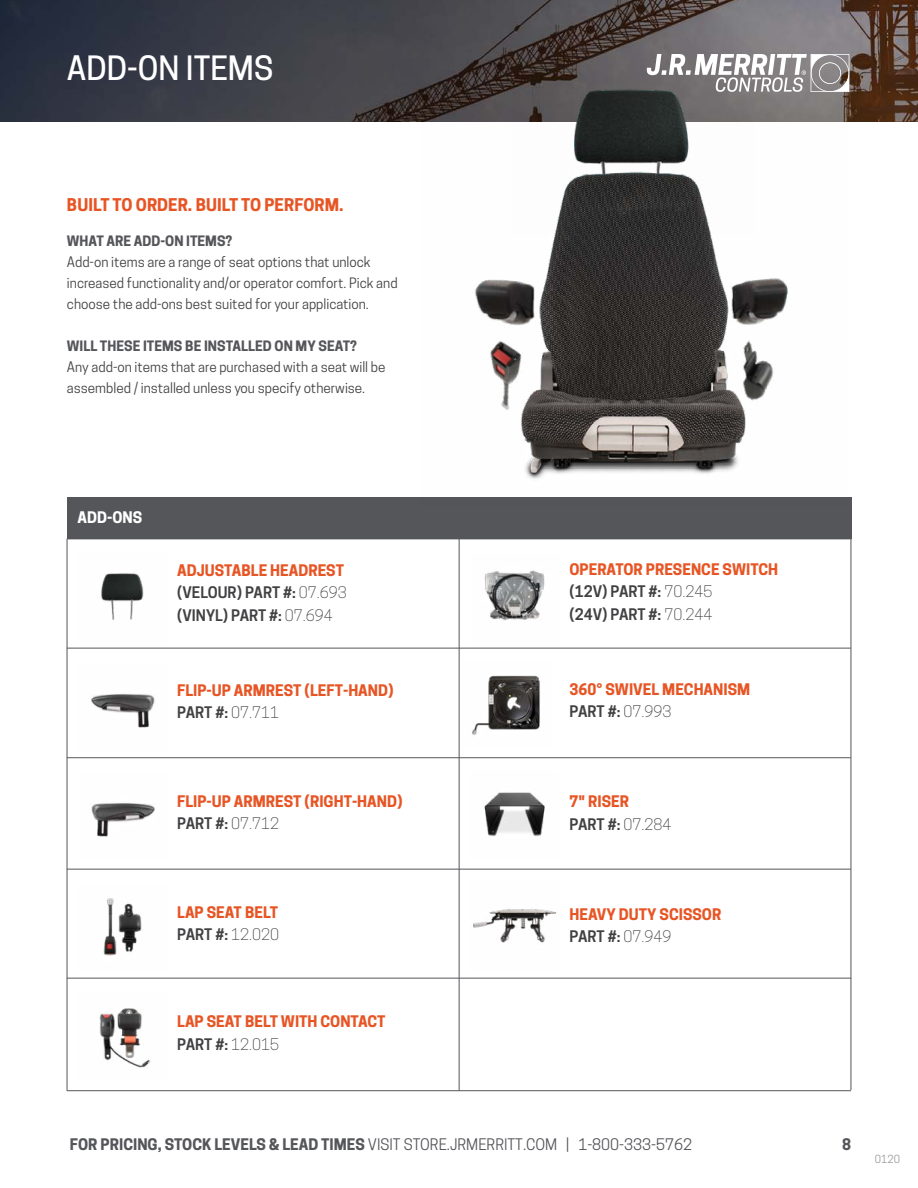
<style>
.page{position:relative;width:918px;height:1188px;background:#fff}
.page>*{position:absolute;margin:0;border:0;box-sizing:border-box;transform-origin:0 0}
.t1{font:500 31.5px "Cooper Hewitt";color:#fff}
.t2{font:700 16.5px "Cooper Hewitt";color:#e75525}
.t3{font:700 15px/22.5px "Cooper Hewitt";color:#e75525}
.t4{font:15px "Cooper Hewitt";color:#55565a}
.t5{font:600 15px/22.5px "Cooper Hewitt";color:#414042}
.t6{font:700 15px "Cooper Hewitt";color:#fff}
.t7{font:700 15px "Cooper Hewitt";color:#55565a}
.t8{font:13.5px/21px "Cooper Hewitt";color:#414042}
.t9{font:700 13.5px "Cooper Hewitt";color:#55565a}
.t10{font:10.5px "Cooper Hewitt";color:#9c989b}
.s1{font-weight:700;color:#e75525}
.s2{font-weight:300}
.s3{font-weight:600;color:#414042}
.s4{font-weight:300;color:#414042}
.s5{font-weight:700}
</style>
<div class="page">
<img style="left:0;top:0;width:918px;height:122px">
<hr style="left:67px;top:1090px;width:784px;height:1px;background:#55565a">
<div style="left:67px;top:497px;width:784px;height:42px;background:#55565a"></div>
<img style="left:484px;top:792px;width:61px;height:44px">
<img style="left:91px;top:694px;width:64px;height:34px">
<img style="left:91px;top:803px;width:64px;height:34px">
<img style="left:99px;top:1008px;width:52px;height:60px">
<img style="left:484px;top:570px;width:61px;height:51px">
<img style="left:473px;top:909px;width:84px;height:34px">
<img style="left:101px;top:573px;width:43px;height:47px">
<img style="left:472px;top:675px;width:68px;height:60px">
<img style="left:103px;top:898px;width:39px;height:58px">
<hr style="left:67px;top:648px;width:784px;height:1px;background:#55565a">
<hr style="left:67px;top:539px;width:1px;height:552px;background:#55565a">
<hr style="left:459px;top:539px;width:1px;height:552px;background:#55565a">
<hr style="left:851px;top:539px;width:1px;height:551px;background:#55565a">
<hr style="left:67px;top:539px;width:784px;height:1px;background:#55565a">
<hr style="left:67px;top:978px;width:784px;height:1px;background:#55565a">
<hr style="left:67px;top:757px;width:784px;height:1px;background:#55565a">
<hr style="left:67px;top:869px;width:784px;height:1px;background:#55565a">
<img style="left:514px;top:73px;width:241px;height:40px">
<img style="left:419px;top:113px;width:428px;height:366px">
<img style="left:459px;top:316px;width:100px;height:105px">
<img style="left:700px;top:306px;width:99px;height:135px">
<svg style="left:647px;top:54px;width:202px;height:38px"></svg>
<h1 class="t1" style="left:67px;top:49px;width:208px">ADD-ON ITEMS</h1>
<p class="t2" style="left:67px;top:195px;width:278px">BUILT TO ORDER. BUILT TO PERFORM.</p>
<p class="t9" style="left:67px;top:233px;width:167px">WHAT ARE ADD-ON ITEMS?</p>
<p class="t8" style="left:67px;top:252px;width:332px">Add-on items are a range of seat options that unlock increased functionality and/or operator comfort. Pick and choose the add-ons best suited for your application.</p>
<p class="t9" style="left:67px;top:338px;width:291px">WILL THESE ITEMS BE INSTALLED ON MY SEAT?</p>
<p class="t8" style="left:67px;top:357px;width:320px">Any add-on items that are purchased with a seat will be assembled / installed unless you specify otherwise.</p>
<p class="t6" style="left:78px;top:509px;width:66px">ADD-ONS</p>
<p class="t5" style="left:177px;top:559px;width:171px"><span class="s1">ADJUSTABLE HEADREST </span>(VELOUR) PART #: <span class="s2">07.693 </span>(VINYL) PART #: <span class="s2">07.694</span></p>
<p class="t3" style="left:177px;top:679px;width:218px">FLIP-UP ARMREST (LEFT-HAND)<br><span class="s3">PART #:</span> <span class="s4">07.711</span></p>
<p class="t3" style="left:177px;top:790px;width:227px">FLIP-UP ARMREST (RIGHT-HAND)<br><span class="s3">PART #:</span> <span class="s4">07.712</span></p>
<p class="t3" style="left:177px;top:901px;width:103px">LAP SEAT BELT<br><span class="s3">PART #:</span> <span class="s4">12.020</span></p>
<p class="t3" style="left:177px;top:1010px;width:210px">LAP SEAT BELT WITH CONTACT<br><span class="s3">PART #:</span> <span class="s4">12.015</span></p>
<p class="t3" style="left:570px;top:558px;width:210px">OPERATOR PRESENCE SWITCH <span class="s3">(12V) PART #:</span> <span class="s4">70.245<br></span><span class="s3">(24V) PART #:</span> <span class="s4">70.244</span></p>
<p class="t3" style="left:570px;top:678px;width:182px">360° SWIVEL MECHANISM<br><span class="s3">PART #:</span> <span class="s4">07.993</span></p>
<p class="t3" style="left:570px;top:790px;width:103px">7" RISER<br><span class="s3">PART #:</span> <span class="s4">07.284</span></p>
<p class="t3" style="left:570px;top:903px;width:153px">HEAVY DUTY SCISSOR<br><span class="s3">PART #:</span> <span class="s4">07.949</span></p>
<p class="t4" style="left:70px;top:1135px;width:624px"><span class="s5">FOR PRICING, STOCK LEVELS &amp; LEAD TIMES</span> VISIT STORE.JRMERRITT.COM | 1-800-333-5762</p>
<p class="t7" style="left:842px;top:1136px;width:10px">8</p>
<p class="t10" style="left:875px;top:1153px;width:27px">0120</p>
</div>
